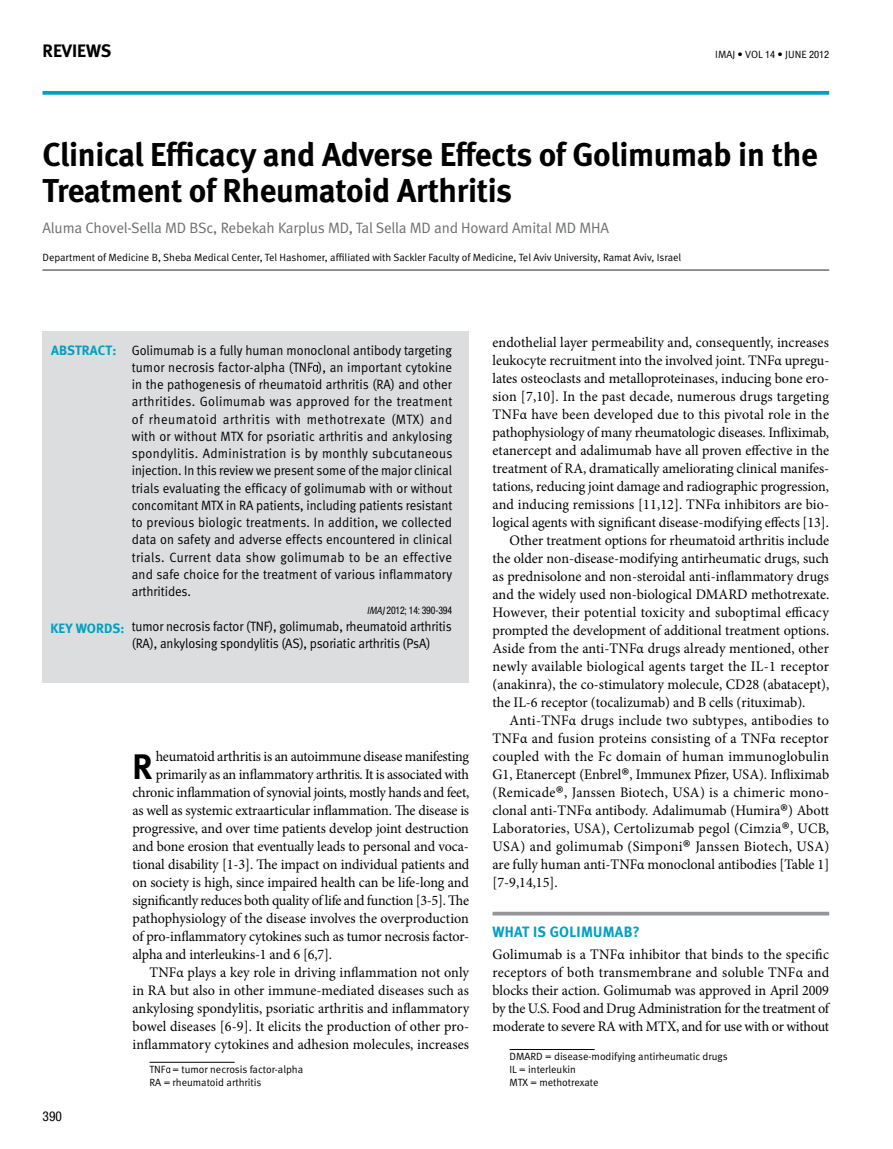
<style>
.page{position:relative;width:893px;height:1149px;background:#fff}
.page>*{position:absolute;margin:0;border:0;box-sizing:border-box;transform-origin:0 0}
.t1{font:700 35.4px "Meta";color:#000}
.t2{font:700 33px/36px "Meta";letter-spacing:-.01em;color:#000}
.t3{font:25.5px "Minion Pro";color:#000}
.t4{font:700 18px "Meta";color:#000}
.t5{font:15px "Meta Normal";letter-spacing:-.01em;color:#6d6e71}
.t6{font:700 15px "Meta";letter-spacing:.02em;color:#009fc3}
.t7{font:14.55px/18px "Minion Pro";color:#000;text-align:justify}
.t8{font:14.55px "Minion Pro";letter-spacing:-.02em;color:#000}
.t9{font:14.55px "Minion Pro";letter-spacing:.02em;color:#000}
.t10{font:13.5px/17.2px "Meta Normal";letter-spacing:-.01em;color:#000;text-align:justify;scale:.95 1}
.t11{font:700 13.5px "Meta";letter-spacing:.01em;color:#009fc3}
.t12{font:condensed 13.5px "Helvetica Neue";color:#000}
.t13{font:10.5px/12.8px "Meta Normal";color:#000}
.t14{font:condensed 10.5px "Helvetica Neue";letter-spacing:-.02em;color:#000;scale:.93 1}
.s1{font-family:"Helvetica Neue";font-stretch:condensed;font-size:10.2px}
.s2{font-family:"Meta Normal";font-style:italic;font-stretch:normal}
.s3{font-size:25.5px}
</style>
<div class="page">
<svg style="left:43px;top:91px;width:786px;height:4px;background:#11a5c7"></svg>
<div style="left:43px;top:331px;width:426px;height:351px;background:#dcddde"></div>
<svg style="left:313px;top:365px;width:5px;height:7px"></svg>
<hr style="left:43px;top:269px;width:786px;height:2px;background:#6d6e71">
<hr style="left:150px;top:1061px;width:85px;height:1px;background:#000">
<svg style="left:166px;top:1067px;width:4px;height:5px"></svg>
<svg style="left:493px;top:911px;width:336px;height:4px"></svg>
<hr style="left:510px;top:1048px;width:85px;height:1px;background:#000">
<p class="t4" style="left:43px;top:40px;width:11px">REVIEWS</p>
<p class="t13" style="left:715px;top:47px;width:115px">IMAJ • VOL <span class="s1">14</span> • june <span class="s1">2012</span></p>
<h2 class="t2" style="left:43px;top:136px;width:777px">Clinical Efficacy and Adverse Effects of Golimumab in the<br>Treatment of Rheumatoid Arthritis</h2>
<p class="t5" style="left:43px;top:219px;width:568px">Aluma Chovel-Sella MD BSc, Rebekah Karplus MD, Tal Sella MD and Howard Amital MD MHA</p>
<p class="t13" style="left:43px;top:250px;width:640px">Department of Medicine ,B Sheba Medical Center, Tel Hashomer, affiliated with Sackler Faculty of Medicine, Tel Aviv U niversity, Ramat Aviv, Israel</p>
<p class="t11" style="left:51px;top:342px;width:67px">Ab stract:</p>
<p class="t11" style="left:51px;top:620px;width:76px">Key words:</p>
<p class="t10" style="left:132px;top:341px;width:339px">Golimumab is a fully human monoclonal antibody targeting tumor necrosis factor-alpha (TNF ,) an important cytokine in the pathogenesis of rheumatoid arthritis (RA) and other arthritides. Golimumab was approved for the treatment of rheumatoid arthritis with methotrexate (MTX) and with or without MTX for psoriatic arthritis and ankylosing spondylitis. Administration is by monthly subcutaneous injection In. this review we present some of the major clinical trials evaluating the efficacy of golimumab with or without concomitant MTX in RA patients, including patients resistant to previous biologic treatments In. addition, we collected data on safety and adverse effects encountered in clinical trials. Current data show golimumab to be an effective and safe choice for the treatment of various inflammatory arthritides.</p>
<p class="t14" style="left:367px;top:603px;width:93px"><span class="s2">IMAJ</span>2012; 14: 390-394</p>
<p class="t10" style="left:132px;top:617px;width:338px">tumor necrosis factor (TNF ,) golimumab, rheumatoid arthritis (RA ,) ankylosing spondylitis (AS ,) psoriatic arthritis (PsA(</p>
<p class="t12" style="left:43px;top:1108px;width:21px">390</p>
<p class="t8" style="left:156px;top:746px;width:315px">heumatoid arthritis anis autoimmune disease manifesting</p>
<h1 class="t1" style="left:133px;top:745px;width:19px">R</h1>
<p class="t7" style="left:133px;top:765px;width:338px;text-indent:23px">primarily as an inflammatory arthritis isIt. associated with chronic inflammation of synovial joints, mostly hands and feet, as well as systemic extraarticular inflammation. The disease is progressive, and over time patients develop joint destruction</p>
<p class="t7" style="left:133px;top:855px;width:338px">tional disability [1-3 .] The impact on individual patients and</p>
<p class="t7" style="left:133px;top:837px;width:338px">and bone erosion that eventually leads to personal and voca-</p>
<p class="t7" style="left:133px;top:873px;width:338px">on society is high, since impaired health can be life-long and significantly reduces both quality of life and function [3-5 .] The pathophysiology of the disease involves the overproduction</p>
<p class="t7" style="left:133px;top:945px;width:201px">alpha and interleukins-1 and ]6 6,7 .[</p>
<p class="t7" style="left:133px;top:927px;width:338px">of pro-inflammatory cytokines such as tumor necrosis factor-</p>
<p class="t7" style="left:133px;top:963px;width:338px;text-align:right">TNFα plays a key role in driving inflammation not only<br>in RA but also in other immune mediated diseases such as</p>
<p class="t7" style="left:133px;top:981px;width:338px;text-indent:184px">-<br>ankylosing spondylitis, psoriatic arthritis and inflammatory</p>
<p class="t7" style="left:133px;top:1035px;width:338px">inflammatory cytokines and adhesion molecules, increases</p>
<p class="t7" style="left:133px;top:1017px;width:338px">bowel diseases [6-9 I t.] elicits the production of other pro-</p>
<p class="t13" style="left:173px;top:1062px;width:132px">= tumor necrosis factor-alpha</p>
<p class="t13" style="left:150px;top:1062px;width:113px">TNF<br>RA = rheumatoid arthritis</p>
<p class="t7" style="left:493px;top:333px;width:338px">endothelial layer permeability and, consequently, increases</p>
<p class="t7" style="left:493px;top:387px;width:338px">sion [7,10 I n.] the past decade, numerous drugs targeting</p>
<p class="t7" style="left:493px;top:351px;width:338px">leukocyte recruitment into the involved joint. TNFα upregu-</p>
<p class="t7" style="left:493px;top:405px;width:338px">TNFα have been developed due to this pivotal role in the pathophysiology of many rheumatologic diseases. Infliximab, etanercept and adalimumab have all proven effective in the</p>
<p class="t7" style="left:493px;top:477px;width:338px">tations, reducing joint damage and radiographic progression,</p>
<p class="t7" style="left:493px;top:369px;width:338px">lates osteoclasts and metalloproteinases, inducing bone ero-</p>
<p class="t7" style="left:493px;top:459px;width:338px">treatment of RA, dramatically ameliorating clinical manifes-</p>
<p class="t7" style="left:493px;top:513px;width:338px">logical agents with significant disease-modifying effects ]13 .[</p>
<p class="t7" style="left:493px;top:495px;width:338px">and inducing remissions [11,12 .] TNFα inhibitors are bio-</p>
<p class="t7" style="left:493px;top:531px;width:338px;text-indent:17px">Other treatment options for rheumatoid arthritis include the older non-disease-modifying antirheumatic drugs, such as prednisolone and non-steroidal anti-inflammatory drugs and the widely used non-biological DMARD methotrexate.<br>However, their potential toxicity and suboptimal efficacy prompted the development of additional treatment options.<br>Aside from the anti-TNFα drugs already mentioned, other newly available biological agents target the IL-1 receptor (anakinra ,) the co-stimulatory molecule, CD28 (abatacept ,( the IL-6 receptor (tocalizumab) and B cells (rituximab .(</p>
<p class="t7" style="left:493px;top:711px;width:338px;text-indent:17px">Anti-TNFα drugs include two subtypes, antibodies to TNFα and fusion proteins consisting of a TNFα receptor coupled with the Fc domain of human immunoglobulin G1, Etanercept (Enbrel ,<span class="s3">®</span> Immunex Pfizer, USA .) Infliximab</p>
<p class="t7" style="left:797px;top:801px;width:34px">Abott</p>
<p class="t9" style="left:493px;top:782px;width:338px">(Remicade ,<span class="s3">®</span> Janssen Biotech, USA) is a chimeric mono-</p>
<p class="t7" style="left:493px;top:819px;width:338px;text-align:right">Laboratories, USA ,) Certolizumab pegol (Cimzia ,<span class="s3">®</span> UCB,<br>Janssen Biotech, USA(</p>
<h3 class="t3" style="left:780px;top:795px;width:14px">®<sup>)</sup></h3>
<p class="t7" style="left:493px;top:801px;width:289px">clonal anti-TNFα antibody. Adalimumab (Humira</p>
<h3 class="t3" style="left:683px;top:831px;width:9px">®</h3>
<p class="t7" style="left:493px;top:837px;width:338px;text-align:left">USA) and golimumab (Simponi<br>are fully human anti-TNFα monoclonal antibodies [Table [1 ]7-9,14,15 .[</p>
<p class="t6" style="left:493px;top:922px;width:149px">Wh at is Golimumab?</p>
<p class="t7" style="left:493px;top:945px;width:338px">Golimumab is a TNFα inhibitor that binds to the specific receptors of both transmembrane and soluble TNFα and blocks their action. Golimumab was approved in April 2009 by the U .S. Food and Drug Administration for the treatment of moderate to severe RA with MTX and for use with or without</p>
<p class="t7" style="left:676px;top:1017px;width:5px">,</p>
<p class="t13" style="left:510px;top:1049px;width:220px">DMARD = disease-modifying antirheumatic drugs<br>IL = interleukin<br>MTX = methotrexate</p>
</div>
